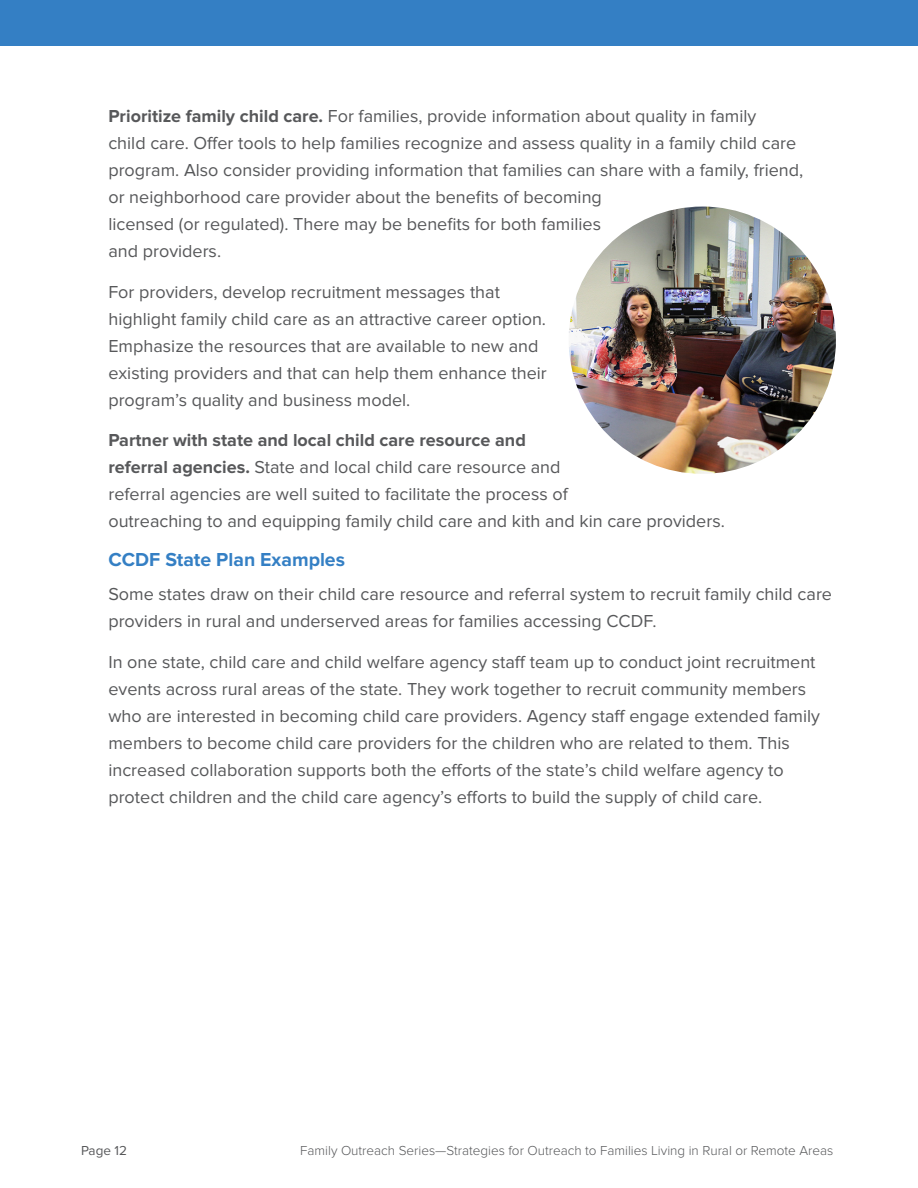
<style>
.page{position:relative;width:918px;height:1188px;background:#fff}
.page>*{position:absolute;margin:0;border:0;box-sizing:border-box;transform-origin:0 0}
.t1{font:700 19.5px "Proxima Nova";color:#347fc4}
.t2{font:18px/27px "Proxima Nova";color:#57585a}
.t3{font:300 13.5px "Proxima Nova";color:#57585a}
.t4{font:13.5px "Proxima Nova";color:#57585a}
.s1{font-weight:700}
</style>
<div class="page">
<div style="left:0;top:0;width:918px;height:45px;background:#347fc4"></div>
<img style="left:569px;top:207px;width:267px;height:267px;border-radius:134px">
<p class="t2" style="left:108px;top:103px;width:696px"><span class="s1">Prioritize family child care.</span> For families, provide information about quality in family<br>child care. Offer tools to help families recognize and assess quality in a family child care program. Also consider providing information that families can share with a family, friend, or neighborhood care provider about the benefits of becoming<br>licensed (or regulated). There may be benefits for both families<br>and providers.</p>
<p class="t2" style="left:108px;top:279px;width:440px">For providers, develop recruitment messages that highlight family child care as an attractive career option.<br>Emphasize the resources that are available to new and existing providers and that can help them enhance their program’s quality and business model.</p>
<p class="t2" style="left:108px;top:427px;width:618px"><span class="s1">Partner with state and local child care resource and<br>referral agencies.</span> State and local child care resource and<br>referral agencies are well suited to facilitate the process of<br>outreaching to and equipping family child care and kith and kin care providers.</p>
<h4 class="t1" style="left:108px;top:549px;width:238px">CCDF State Plan Examples</h4>
<p class="t2" style="left:108px;top:581px;width:725px">Some states draw on their child care resource and referral system to recruit family child care providers in rural and underserved areas for families accessing CCDF.</p>
<p class="t2" style="left:108px;top:648px;width:713px">In one state, child care and child welfare agency staff team up to conduct joint recruitment events across rural areas of the state. They work together to recruit community members who are interested in becoming child care providers. Agency staff engage extended family members to become child care providers for the children who are related to them. This increased collaboration supports both the efforts of the state’s child welfare agency to protect children and the child care agency’s efforts to build the supply of child care.</p>
<p class="t4" style="left:81px;top:1143px;width:48px">Page 12</p>
<p class="t3" style="left:300px;top:1143px;width:535px">Family Outreach Series—Strategies for Outreach to Families Living in Rural or Remote Areas</p>
</div>
